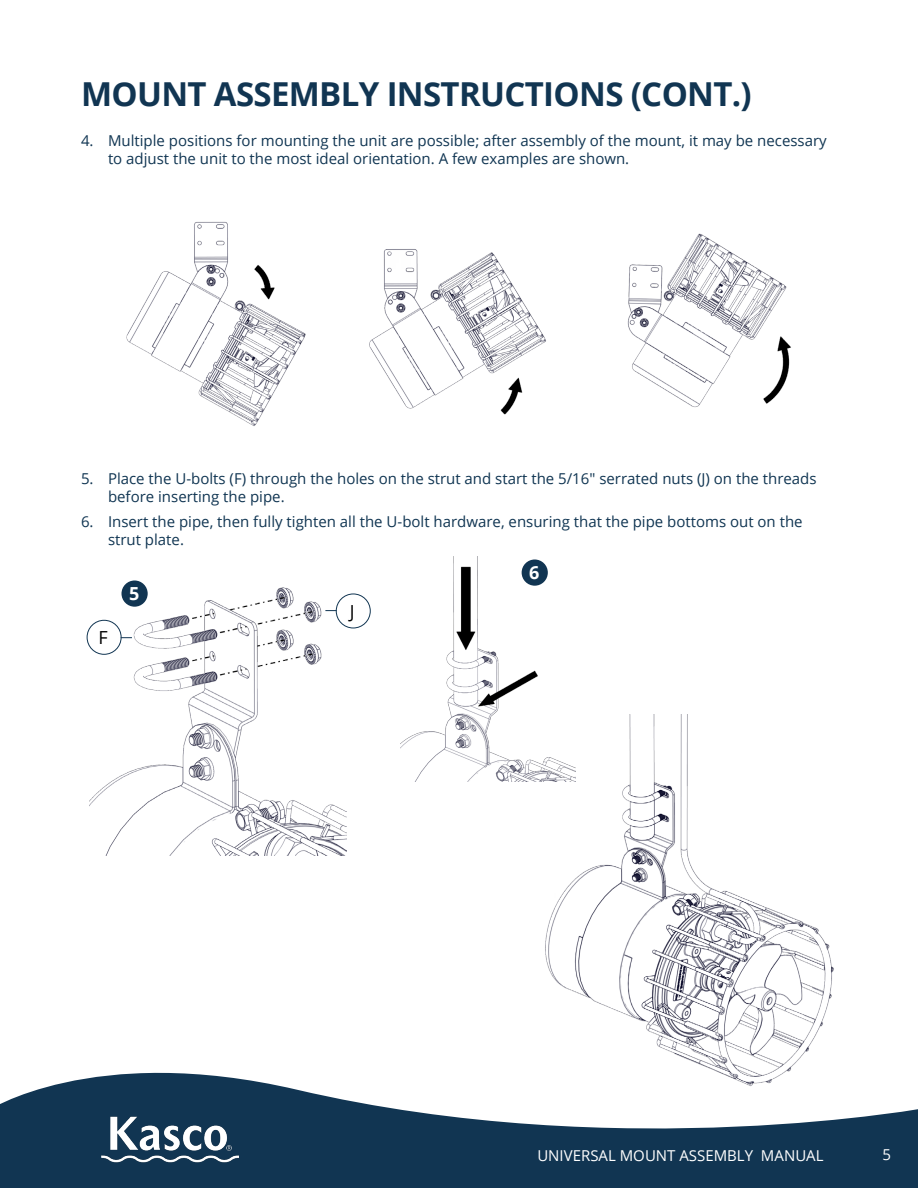
<style>
.page{position:relative;width:918px;height:1188px;background:#fff}
.page>*{position:absolute;margin:0;border:0;box-sizing:border-box;transform-origin:0 0}
.t1{font:700 33px "Open Sans";letter-spacing:-.02em;color:#113552}
.t2{font:700 18px "Open Sans";color:#fff}
.t3{font:18px "Open Sans";color:#000}
.t4{font:15px/18px "Open Sans";color:#103552}
.t5{font:15px "Open Sans";color:#fff}
</style>
<div class="page">
<svg style="left:0;top:1072px;width:918px;height:116px;fill:#113552"></svg>
<img style="left:101px;top:1113px;width:137px;height:53px">
<img style="left:126px;top:221px;width:420px;height:205px">
<img style="left:627px;top:233px;width:164px;height:175px">
<img style="left:89px;top:581px;width:258px;height:274px">
<img style="left:401px;top:556px;width:147px;height:225px">
<img style="left:514px;top:715px;width:341px;height:440px">
<div style="left:122px;top:580px;width:26px;height:27px;background:#113552;border-radius:50%"></div>
<div style="left:522px;top:559px;width:26px;height:27px;background:#113552;border-radius:50%"></div>
<div style="left:87px;top:620px;width:34px;height:34px;background:#fff;border-radius:50%"></div>
<div style="left:87px;top:620px;width:35px;height:35px;border:1px solid #113552;border-radius:50%"></div>
<div style="left:336px;top:594px;width:34px;height:34px;background:#fff;border-radius:50%"></div>
<div style="left:336px;top:594px;width:35px;height:34px;border:1px solid #113552;border-radius:50%"></div>
<svg style="left:325px;top:610px;width:12px;height:1px"></svg>
<h1 class="t1" style="left:81px;top:71px;width:672px">MOUNT ASSEMBLY INSTRUCTIONS (CONT.)</h1>
<p class="t4" style="left:108px;top:132px;width:720px;text-indent:-27px">4. Multiple positions for mounting the unit are possible; after assembly of the mount, it may be necessary to adjust the unit to the most ideal orientation. A few examples are shown.</p>
<p class="t4" style="left:108px;top:469px;width:710px;text-indent:-27px">5. Place the U-bolts (F) through the holes on the strut and start the 5/16" serrated nuts (J) on the threads before inserting the pipe.</p>
<p class="t4" style="left:108px;top:512px;width:696px;text-indent:-27px">6. Insert the pipe, then fully tighten all the U-bolt hardware, ensuring that the pipe bottoms out on the strut plate.</p>
<p class="t2" style="left:129px;top:581px;width:12px">5</p>
<p class="t2" style="left:529px;top:560px;width:12px">6</p>
<p class="t3" style="left:99px;top:625px;width:11px">F</p>
<p class="t3" style="left:350px;top:599px;width:6px">J</p>
<p class="t5" style="left:537px;top:1145px;width:288px">UNIVERSAL MOUNT ASSEMBLY MANUAL</p>
<p class="t5" style="left:882px;top:1145px;width:10px">5</p>
</div>
